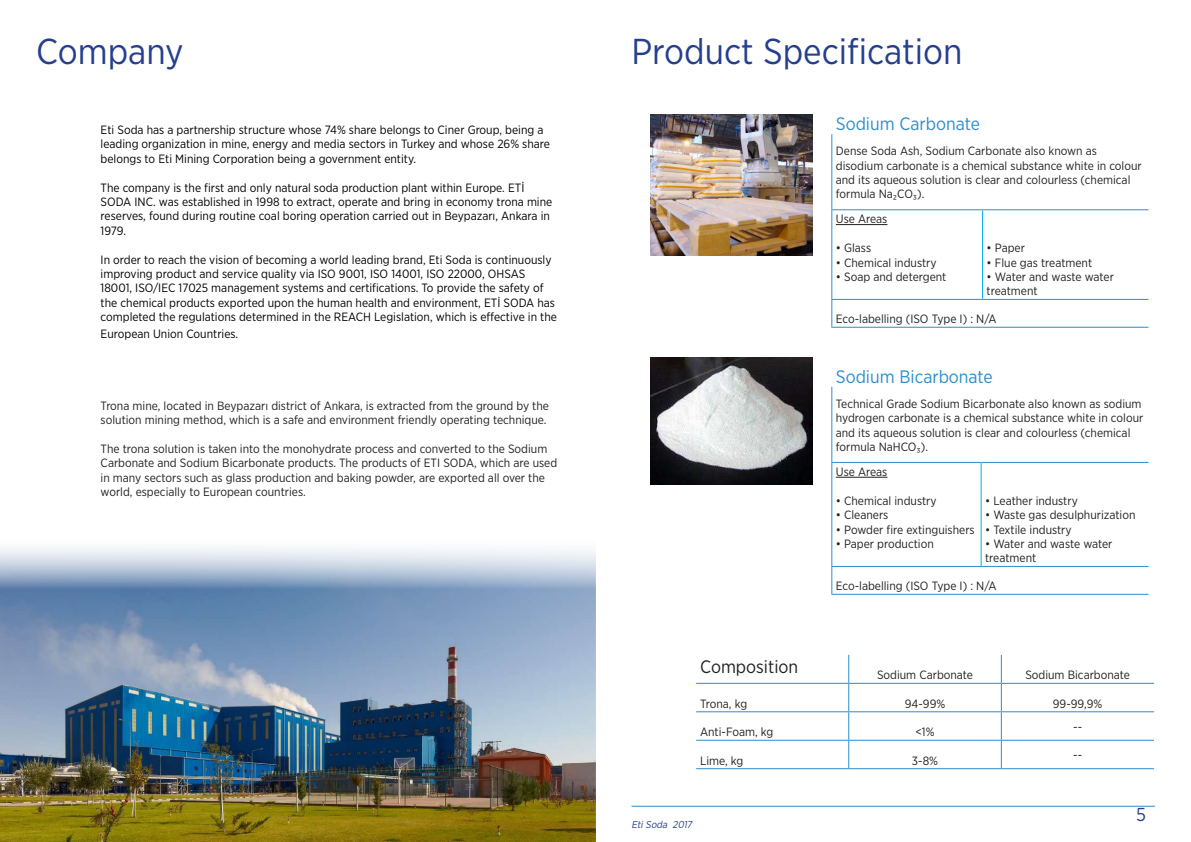
<style>
.page{position:relative;width:1191px;height:842px;background:#fff}
.page>*{position:absolute;margin:0;border:0;box-sizing:border-box;transform-origin:0 0}
.t1{font:36px "Gotham Narrow";color:#253f8e}
.t2{font:18.7px "Gotham Narrow";color:#253f8e}
.t3{font:18px "Gotham Narrow";color:#2b8ecd}
.t4{font:18px "Gotham Narrow";color:#231f20}
.t5{font:12px/14.4px "Gotham Narrow";color:#231f20}
.t6{font:12px/14.4px "Gotham Narrow";color:#000}
.t7{font:italic 10px "Gotham Narrow";color:#253f8e}
</style>
<div class="page">
<hr style="left:631px;top:806px;width:524px;height:1px;background:#2b8ecd">
<hr style="left:831px;top:134px;width:1px;height:75px;background:#2b8ecd">
<hr style="left:831px;top:209px;width:151px;height:1px;background:#2b8ecd">
<hr style="left:831px;top:210px;width:1px;height:89px;background:#2b8ecd">
<hr style="left:982px;top:209px;width:166px;height:1px;background:#2b8ecd">
<hr style="left:831px;top:299px;width:151px;height:1px;background:#2b8ecd">
<svg style="left:831px;top:300px;width:1px;height:27px"></svg>
<hr style="left:982px;top:299px;width:166px;height:1px;background:#2b8ecd">
<hr style="left:831px;top:327px;width:151px;height:1px;background:#2b8ecd">
<hr style="left:982px;top:327px;width:166px;height:1px;background:#2b8ecd">
<hr style="left:982px;top:210px;width:1px;height:89px;background:#00aeef">
<hr style="left:836px;top:224px;width:51px;height:1px;background:#231f20">
<hr style="left:696px;top:683px;width:152px;height:1px;background:#2b8ecd">
<hr style="left:848px;top:683px;width:153px;height:1px;background:#2b8ecd">
<hr style="left:1001px;top:683px;width:153px;height:1px;background:#2b8ecd">
<hr style="left:696px;top:711px;width:152px;height:1px;background:#2b8ecd">
<hr style="left:848px;top:711px;width:153px;height:1px;background:#2b8ecd">
<hr style="left:1001px;top:711px;width:153px;height:1px;background:#2b8ecd">
<hr style="left:696px;top:740px;width:152px;height:1px;background:#2b8ecd">
<hr style="left:848px;top:740px;width:153px;height:1px;background:#2b8ecd">
<svg style="left:848px;top:655px;width:1px;height:113px"></svg>
<hr style="left:1001px;top:740px;width:153px;height:1px;background:#2b8ecd">
<svg style="left:1000px;top:655px;width:1px;height:113px"></svg>
<hr style="left:696px;top:768px;width:152px;height:1px;background:#2b8ecd">
<hr style="left:848px;top:768px;width:153px;height:1px;background:#2b8ecd">
<hr style="left:1001px;top:768px;width:153px;height:1px;background:#2b8ecd">
<img style="left:0;top:548px;width:595px;height:294px">
<hr style="left:831px;top:387px;width:1px;height:75px;background:#2b8ecd">
<hr style="left:831px;top:462px;width:150px;height:1px;background:#2b8ecd">
<hr style="left:831px;top:463px;width:1px;height:103px;background:#2b8ecd">
<hr style="left:981px;top:462px;width:167px;height:1px;background:#2b8ecd">
<hr style="left:831px;top:566px;width:150px;height:1px;background:#2b8ecd">
<svg style="left:831px;top:567px;width:1px;height:27px"></svg>
<hr style="left:981px;top:566px;width:167px;height:1px;background:#2b8ecd">
<hr style="left:831px;top:594px;width:150px;height:1px;background:#2b8ecd">
<hr style="left:981px;top:594px;width:167px;height:1px;background:#2b8ecd">
<hr style="left:980px;top:463px;width:1px;height:103px;background:#00aeef">
<hr style="left:836px;top:477px;width:51px;height:1px;background:#231f20">
<img style="left:651px;top:358px;width:161px;height:126px">
<img style="left:651px;top:115px;width:161px;height:141px">
<h1 class="t1" style="left:36px;top:29px;width:149px">Company</h1>
<p class="t6" style="left:101px;top:122px;width:451px">Eti Soda has a partnership structure whose 74% share belongs to Ciner Group, being a leading organization in mine, energy and media sectors in Turkey and whose 26% share belongs to Eti Mining Corporation being a government entity.</p>
<p class="t6" style="left:101px;top:180px;width:453px">The company is the first and only natural soda production plant within Europe. ETİ SODA INC. was established in 1998 to extract, operate and bring in economy trona mine reserves, found during routine coal boring operation carried out in Beypazarı, Ankara in 1979.</p>
<p class="t6" style="left:101px;top:252px;width:458px">In order to reach the vision of becoming a world leading brand, Eti Soda is continuously improving product and service quality via ISO 9001, ISO 14001, ISO 22000, OHSAS 18001, ISO/IEC 17025 management systems and certifications. To provide the safety of the chemical products exported upon the human health and environment, ETİ SODA has completed the regulations determined in the REACH Legislation, which is effective in the</p>
<p class="t6" style="left:101px;top:326px;width:139px">European Union Countries.</p>
<p class="t5" style="left:101px;top:398px;width:450px">Trona mine, located in Beypazarı district of Ankara, is extracted from the ground by the solution mining method, which is a safe and environment friendly operating technique.</p>
<p class="t5" style="left:101px;top:441px;width:458px">The trona solution is taken into the monohydrate process and converted to the Sodium Carbonate and Sodium Bicarbonate products. The products of ETI SODA, which are used in many sectors such as glass production and baking powder, are exported all over the world, especially to European countries.</p>
<h1 class="t1" style="left:631px;top:29px;width:332px">Product Specification</h1>
<h3 class="t3" style="left:836px;top:113px;width:146px">Sodium Carbonate</h3>
<p class="t5" style="left:836px;top:144px;width:307px">Dense Soda Ash, Sodium Carbonate also known as disodium carbonate is a chemical substance white in colour and its aqueous solution is clear and colourless (chemical formula Na₂CO₃).</p>
<p class="t5" style="left:836px;top:212px;width:53px">Use Areas</p>
<p class="t5" style="left:836px;top:241px;width:37px">• Glass</p>
<p class="t5" style="left:836px;top:255px;width:102px">• Chemical industry</p>
<p class="t5" style="left:836px;top:269px;width:112px">• Soap and detergent</p>
<p class="t5" style="left:986px;top:241px;width:40px">• Paper</p>
<p class="t5" style="left:986px;top:255px;width:107px">• Flue gas treatment</p>
<p class="t5" style="left:986px;top:269px;width:129px">• Water and waste water treatment</p>
<p class="t5" style="left:836px;top:312px;width:162px">Eco-labelling (ISO Type I) : N/A</p>
<h3 class="t3" style="left:836px;top:365px;width:158px">Sodium Bicarbonate</h3>
<p class="t5" style="left:836px;top:396px;width:309px">Technical Grade Sodium Bicarbonate also known as sodium hydrogen carbonate is a chemical substance white in colour and its aqueous solution is clear and colourless (chemical formula NaHCO₃).</p>
<p class="t5" style="left:836px;top:464px;width:53px">Use Areas</p>
<p class="t5" style="left:836px;top:493px;width:102px">• Chemical industry</p>
<p class="t5" style="left:836px;top:508px;width:54px">• Cleaners</p>
<p class="t5" style="left:836px;top:522px;width:140px">• Powder fire extinguishers</p>
<p class="t5" style="left:836px;top:536px;width:99px">• Paper production</p>
<p class="t5" style="left:985px;top:493px;width:94px">• Leather industry</p>
<p class="t5" style="left:985px;top:508px;width:152px">• Waste gas desulphurization</p>
<p class="t5" style="left:985px;top:522px;width:88px">• Textile industry</p>
<p class="t5" style="left:985px;top:536px;width:129px">• Water and waste water treatment</p>
<p class="t5" style="left:836px;top:579px;width:162px">Eco-labelling (ISO Type I) : N/A</p>
<h3 class="t4" style="left:700px;top:656px;width:100px">Composition</h3>
<p class="t5" style="left:877px;top:668px;width:98px">Sodium Carbonate</p>
<p class="t5" style="left:1025px;top:668px;width:106px">Sodium Bicarbonate</p>
<p class="t5" style="left:700px;top:696px;width:49px">Trona, kg</p>
<p class="t5" style="left:904px;top:696px;width:42px">94-99%</p>
<p class="t5" style="left:1052px;top:696px;width:51px">99-99,9%</p>
<p class="t5" style="left:700px;top:724px;width:75px">Anti-Foam, kg</p>
<p class="t5" style="left:915px;top:724px;width:21px">&lt;1%</p>
<p class="t5" style="left:1073px;top:719px;width:10px">--</p>
<p class="t5" style="left:700px;top:753px;width:45px">Lime, kg</p>
<p class="t5" style="left:912px;top:753px;width:28px">3-8%</p>
<p class="t7" style="left:631px;top:818px;width:64px">EtiSoda 2017</p>
<p class="t5" style="left:1073px;top:748px;width:10px">--</p>
<h2 class="t2" style="left:1136px;top:803px;width:11px">5</h2>
</div>
